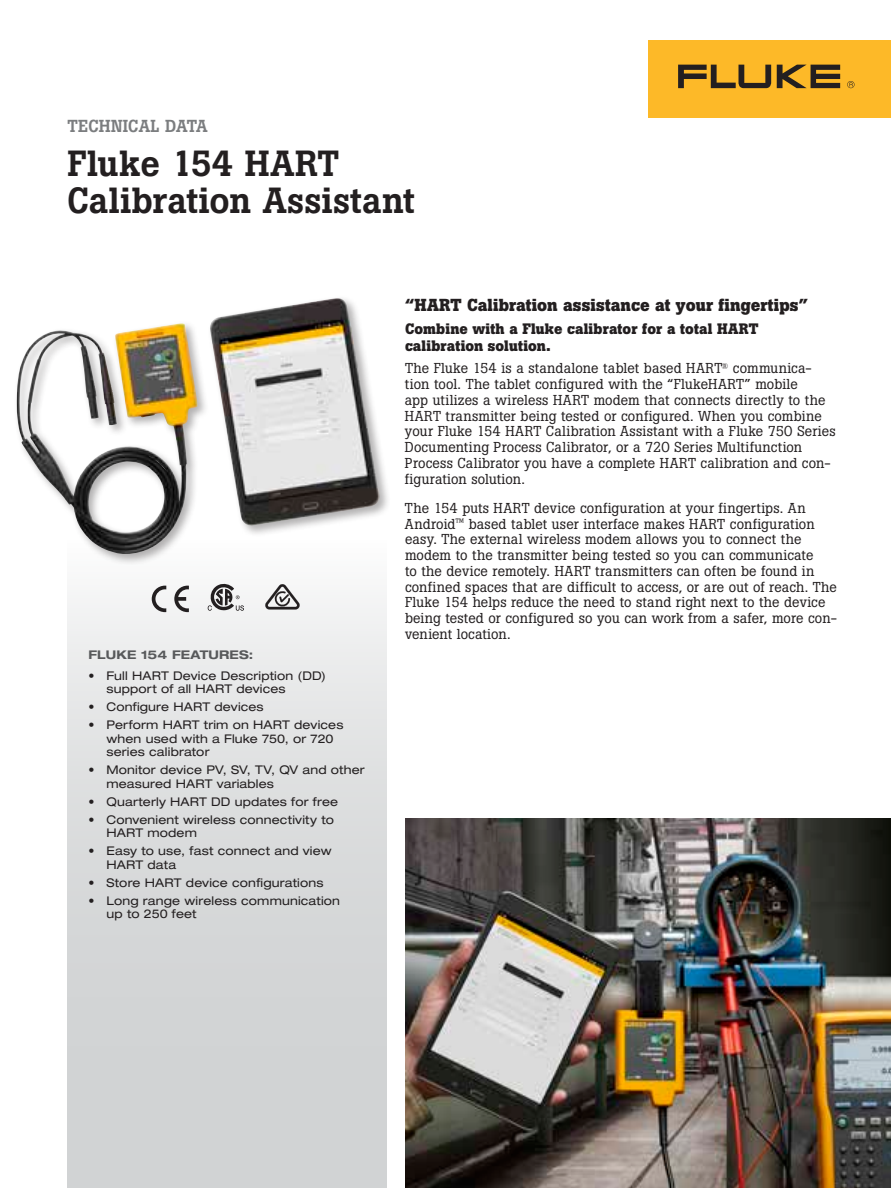
<style>
.page{position:relative;width:891px;height:1188px;background:#fff}
.page>*{position:absolute;margin:0;border:0;box-sizing:border-box;transform-origin:0 0}
.t1{font:500 36px/37.5px "Boton Pro";color:#231f20}
.t2{font:700 17.25px "Boton Pro";letter-spacing:.005em;color:#231f20}
.t3{font:500 17.25px "Boton Pro";color:#7b7d7f}
.t4{font:700 15px/16.5px "Boton Pro";letter-spacing:.005em;color:#231f20}
.t5{font:14.25px/15.8px "Boton Pro";letter-spacing:.01em;color:#231f20}
.t6{font:expanded 12px/13.5px "Helvetica Neue LT Pro";letter-spacing:.015em;color:#231f20}
.t7{font:700 expanded 12px "Helvetica Neue LT Std";letter-spacing:.015em;color:#58595b}
.s1{font-size:12px}
</style>
<div class="page">
<div style="left:68px;top:540px;width:319px;height:648px;background:linear-gradient(to bottom,#f1f1f2,#c9cbcd)"></div>
<div style="left:648px;top:40px;width:243px;height:78px;background:#fdb928"></div>
<svg style="left:777px;top:65px;width:63px;height:23px"></svg>
<svg style="left:678px;top:65px;width:93px;height:23px"></svg>
<svg style="left:847px;top:81px;width:8px;height:7px"></svg>
<svg style="left:208px;top:584px;width:36px;height:27px"></svg>
<svg style="left:152px;top:586px;width:14px;height:26px"></svg>
<svg style="left:174px;top:586px;width:15px;height:26px"></svg>
<svg style="left:265px;top:584px;width:35px;height:26px"></svg>
<img style="left:405px;top:819px;width:486px;height:369px">
<div style="left:14px;top:296px;width:378px;height:270px;background:#231f20;opacity:.35"></div>
<img style="left:30px;top:298px;width:349px;height:228px">
<p class="t3" style="left:68px;top:115px;width:142px">TECHNICAL DATA</p>
<h1 class="t1" style="left:68px;top:144px;width:349px">Fluke 154 HART<br>Calibration Assistant</h1>
<p class="t7" style="left:88px;top:647px;width:166px">FLUKE 154 FEATURES:</p>
<p class="t6" style="left:106px;top:668px;width:221px;text-indent:-18px">• Full HART Device Description (DD) support of all HART devices</p>
<p class="t6" style="left:88px;top:700px;width:177px">• Configure HART devices</p>
<p class="t6" style="left:107px;top:718px;width:238px;text-indent:-18px">• Perform HART trim on HART devices when used with a Fluke 750, or 720 series calibrator</p>
<p class="t6" style="left:107px;top:763px;width:260px;text-indent:-18px">• Monitor device PV, SV, TV, QV and other measured HART variables</p>
<p class="t6" style="left:89px;top:794px;width:251px">• Quarterly HART DD updates for free</p>
<p class="t6" style="left:107px;top:812px;width:229px;text-indent:-18px">• Convenient wireless connectivity to<br>HART modem</p>
<p class="t6" style="left:107px;top:844px;width:227px;text-indent:-18px">• Easy to use, fast connect and view<br>HART data</p>
<p class="t6" style="left:89px;top:875px;width:237px">• Store HART device configurations</p>
<p class="t6" style="left:107px;top:893px;width:235px;text-indent:-18px">• Long range wireless communication up to 250 feet</p>
<p class="t2" style="left:405px;top:294px;width:405px">“HART Calibration assistance at your fingertips”</p>
<p class="t4" style="left:405px;top:321px;width:355px">Combine with a Fluke calibrator for a total HART calibration solution.</p>
<p class="t5" style="left:405px;top:360px;width:432px">The Fluke 154 is a standalone tablet based HART<sup>®</sup> communica&shy;tion tool. The tablet configured with the “FlukeHART” mobile<br>app utilizes a wireless HART modem that connects directly to the HART transmitter being tested or configured. When you combine your Fluke 154 HART Calibration Assistant with a Fluke 750 Series Documenting Process Calibrator, or a 720 Series Multifunction Process Calibrator you have a complete HART calibration and con&shy;figuration solution.</p>
<p class="t5" style="left:405px;top:500px;width:434px">The 154 puts HART device configuration at your fingertips. An Android<span class="s1">™</span> based tablet user interface makes HART configuration easy. The external wireless modem allows you to connect the modem to the transmitter being tested so you can communicate<br>to the device remotely. HART transmitters can often be found in confined spaces that are difficult to access, or are out of reach. The Fluke 154 helps reduce the need to stand right next to the device being tested or configured so you can work from a safer, more con&shy;venient location.</p>
</div>
